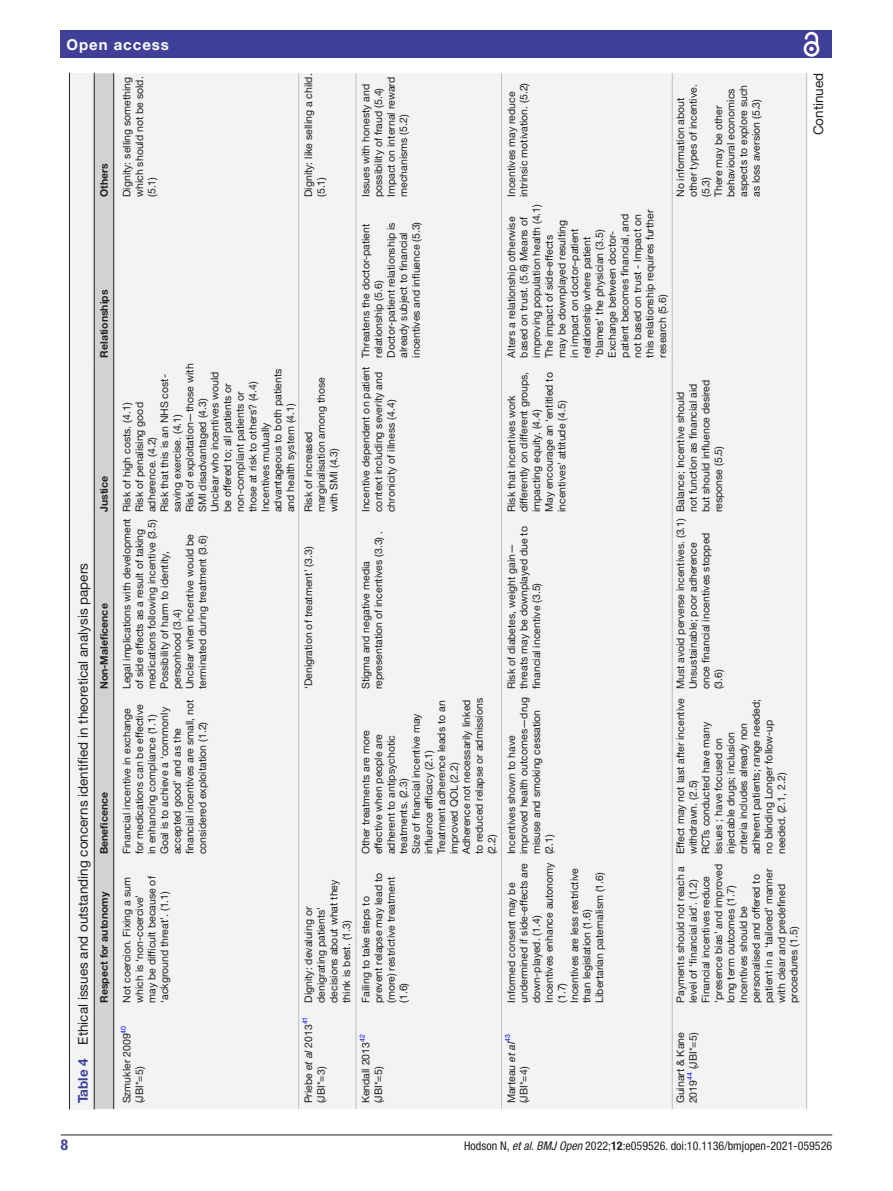
<style>
.page{position:relative;width:893px;height:1191px;background:#fff}
.page>*{position:absolute;margin:0;border:0;box-sizing:border-box;transform-origin:0 0}
.t1{font:700 15px "Helvetica Neue LT Std";letter-spacing:.065em;color:#fff}
.t2{font:700 condensed 15px "Helvetica Neue LT Std";color:#414099}
.t3{font:13.5px "Helvetica Neue LT Std";color:#231f20}
.t4{font:condensed 12px "Helvetica Neue LT Std";color:#231f20}
.t5{font:10.5px/12.6px "Helvetica Neue LT Std";color:#231f20}
.t6{font:700 10.5px "Helvetica Neue LT Std";color:#231f20}
.t7{font:6.9px "Helvetica Neue LT Std";color:#00f}
.s1{font-weight:700;color:#414099}
.s2{font-style:italic}
.s3{font-weight:700}
</style>
<div class="page">
<hr style="left:61px;top:1134px;width:771px;height:1px;background:#231f20">
<div style="left:61px;top:31px;width:771px;height:27px;background:#414099"></div>
<svg style="left:803px;top:31px;width:17px;height:26px"></svg>
<div style="left:70px;top:73px;width:737px;height:1036px;background:#f2f3f4"></div>
<hr style="left:69px;top:73px;width:1px;height:1036px;background:#231f20">
<hr style="left:298px;top:1008px;width:1px;height:101px;background:#bcbdc0">
<hr style="left:298px;top:860px;width:1px;height:148px;background:#bcbdc0">
<hr style="left:298px;top:695px;width:1px;height:165px;background:#bcbdc0">
<hr style="left:298px;top:518px;width:1px;height:177px;background:#bcbdc0">
<hr style="left:298px;top:363px;width:1px;height:155px;background:#bcbdc0">
<hr style="left:298px;top:203px;width:1px;height:160px;background:#bcbdc0">
<hr style="left:298px;top:73px;width:1px;height:130px;background:#bcbdc0">
<hr style="left:356px;top:1008px;width:1px;height:101px;background:#bcbdc0">
<hr style="left:501px;top:1008px;width:1px;height:101px;background:#bcbdc0">
<hr style="left:356px;top:860px;width:1px;height:148px;background:#bcbdc0">
<hr style="left:501px;top:860px;width:1px;height:148px;background:#bcbdc0">
<hr style="left:356px;top:695px;width:1px;height:165px;background:#bcbdc0">
<hr style="left:501px;top:695px;width:1px;height:165px;background:#bcbdc0">
<hr style="left:356px;top:518px;width:1px;height:177px;background:#bcbdc0">
<hr style="left:501px;top:518px;width:1px;height:177px;background:#bcbdc0">
<hr style="left:356px;top:363px;width:1px;height:155px;background:#bcbdc0">
<hr style="left:501px;top:363px;width:1px;height:155px;background:#bcbdc0">
<hr style="left:356px;top:203px;width:1px;height:160px;background:#bcbdc0">
<hr style="left:501px;top:203px;width:1px;height:160px;background:#bcbdc0">
<hr style="left:356px;top:73px;width:1px;height:130px;background:#bcbdc0">
<hr style="left:501px;top:73px;width:1px;height:130px;background:#bcbdc0">
<svg style="left:94px;top:72px;width:20px;height:1038px;background:#b2b2b4"></svg>
<hr style="left:672px;top:1008px;width:1px;height:101px;background:#bcbdc0">
<hr style="left:672px;top:860px;width:1px;height:148px;background:#bcbdc0">
<hr style="left:672px;top:695px;width:1px;height:165px;background:#bcbdc0">
<hr style="left:672px;top:518px;width:1px;height:177px;background:#bcbdc0">
<hr style="left:672px;top:363px;width:1px;height:155px;background:#bcbdc0">
<hr style="left:672px;top:203px;width:1px;height:160px;background:#bcbdc0">
<hr style="left:672px;top:73px;width:1px;height:130px;background:#bcbdc0">
<hr style="left:806px;top:1008px;width:1px;height:101px;background:#bcbdc0">
<hr style="left:806px;top:860px;width:1px;height:148px;background:#bcbdc0">
<hr style="left:806px;top:695px;width:1px;height:165px;background:#bcbdc0">
<hr style="left:806px;top:518px;width:1px;height:177px;background:#bcbdc0">
<hr style="left:806px;top:363px;width:1px;height:155px;background:#bcbdc0">
<hr style="left:806px;top:203px;width:1px;height:160px;background:#bcbdc0">
<hr style="left:806px;top:73px;width:1px;height:130px;background:#bcbdc0">
<h1 class="t1" style="left:66px;top:35px;width:104px">Open access</h1>
<p class="t6" style="left:97px;top:197px;width:35px;rotate:-90deg">Others</p>
<p class="t6" style="left:97px;top:357px;width:70px;rotate:-90deg">Relationships</p>
<p class="t6" style="left:97px;top:512px;width:38px;rotate:-90deg">Justice</p>
<p class="t3" style="left:75px;top:1103px;width:542px;rotate:-90deg"><span class="s1">Table 4</span> Ethical issues and outstanding concerns identified in theoretical analysis papers</p>
<p class="t6" style="left:97px;top:689px;width:87px;rotate:-90deg">Non-Maleficence</p>
<p class="t6" style="left:97px;top:854px;width:64px;rotate:-90deg">Beneficence</p>
<p class="t6" style="left:97px;top:1002px;width:113px;rotate:-90deg">Respect for autonomy</p>
<p class="t5" style="left:120px;top:197px;width:122px;text-align:justify;rotate:-90deg">Dignity: selling something which should not be sold. (5.1)</p>
<p class="t5" style="left:302px;top:197px;width:125px;rotate:-90deg">Dignity: like selling a child. (5.1)</p>
<p class="t5" style="left:359px;top:197px;width:121px;rotate:-90deg">Issues with honesty and possibility of fraud (5.4)<br>Impact on internal reward mechanisms (5.2)</p>
<p class="t5" style="left:120px;top:512px;width:150px;rotate:-90deg">Risk of high costs. (4.1)<br>Risk of penalising good adherence. (4.2)<br>Risk that this is an NHS cost&shy;saving exercise. (4.1)<br>Risk of exploitation—those with<br>SMI disadvantaged (4.3)<br>Unclear who incentives would be offered to; all patients or non-compliant patients or those at risk to others? (4.4)<br>Incentives mutually advantageous to both patients and health system (4.1)</p>
<p class="t5" style="left:120px;top:689px;width:172px;rotate:-90deg">Legal implications with development of side effects as a result of taking medications following incentive (3.5)<br>Possibility of harm to identity, personhood (3.4)<br>Unclear when incentive would be terminated during treatment (3.6)</p>
<p class="t5" style="left:120px;top:854px;width:156px;rotate:-90deg">Financial incentive in exchange for medications can be effective in enhancing compliance (1.1)<br>Goal is to achieve a ‘commonly accepted good’ and as the financial incentives are small, not considered exploitation (1.2)</p>
<p class="t5" style="left:302px;top:512px;width:137px;rotate:-90deg">Risk of increased marginalisation among those with SMI (4.3)</p>
<p class="t5" style="left:302px;top:689px;width:144px;rotate:-90deg">‘Denigration of treatment’ (3.3)</p>
<p class="t5" style="left:120px;top:1002px;width:128px;rotate:-90deg">Not coercion. Fixing a sum which is ‘non-coercive’ may be difficult because of ‘ackground threat’. (1.1)</p>
<p class="t5" style="left:302px;top:1002px;width:125px;rotate:-90deg">Dignity: devaluing or denigrating patients’ decisions about what they think is best. (1.3)</p>
<p class="t5" style="left:359px;top:357px;width:137px;rotate:-90deg">Threatens the doctor-patient relationship (5.6)<br>Doctor-patient relationship is already subject to financial incentives and influence (5.3)</p>
<p class="t5" style="left:359px;top:512px;width:147px;rotate:-90deg">Incentive dependent on patient context including severity and chronicity of illness (4.4)</p>
<p class="t5" style="left:359px;top:689px;width:160px;rotate:-90deg">Stigma and negative media representation of incentives (3.3) .</p>
<p class="t5" style="left:359px;top:854px;width:158px;rotate:-90deg">Other treatments are more effective when people are adherent to antipsychotic treatments. (2.3)<br>Size of financial incentive may influence efficacy (2.1)<br>Treatment adherence leads to an improved QOL (2.2)<br>Adherence not necessarily linked to reduced relapse or admissions (2.2)</p>
<p class="t5" style="left:359px;top:1002px;width:131px;rotate:-90deg">Failing to take steps to prevent relapse may lead to (more) restrictive treatment (1.6)</p>
<p class="t5" style="left:505px;top:197px;width:116px;rotate:-90deg">Incentives may reduce intrinsic motivation. (5.2)</p>
<p class="t5" style="left:505px;top:357px;width:155px;rotate:-90deg">Alters a relationship otherwise based on trust. (5.6) Means of improving population health (4.1)<br>The impact of side-effects<br>may be downplayed resulting<br>in impact on doctor–patient relationship where patient ‘blames’ the physician (3.5)<br>Exchange between doctor&shy;patient becomes financial, and not based on trust - Impact on this relationship requires further research (5.6)</p>
<p class="t5" style="left:505px;top:512px;width:142px;rotate:-90deg">Risk that incentives work differently on different groups, impacting equity. (4.4)<br>May encourage an ‘entitled to incentives’ attitude (4.5)</p>
<p class="t5" style="left:505px;top:689px;width:164px;rotate:-90deg">Risk of diabetes, weight gain— threats may be downplayed due to financial incentive (3.5)</p>
<p class="t5" style="left:505px;top:854px;width:159px;rotate:-90deg">Incentives shown to have improved health outcomes—drug misuse and smoking cessation (2.1)</p>
<p class="t5" style="left:505px;top:1002px;width:142px;rotate:-90deg">Informed consent may be undermined if side-effects are down-played. (1.4)<br>Incentives enhance autonomy (1.7)<br>Incentives are less restrictive than legislation (1.6)<br>Libertarian paternalism (1.6)</p>
<p class="t5" style="left:120px;top:1103px;width:79px;rotate:-90deg">Szmukler 2009<sup>40 </sup>(JBI*=5)</p>
<p class="t7" style="left:301px;top:1024px;width:9px;rotate:-90deg">41</p>
<p class="t5" style="left:302px;top:1103px;width:80px;rotate:-90deg">Priebe <span class="s2">et al</span> 2013</p>
<p class="t5" style="left:315px;top:1103px;width:38px;rotate:-90deg">(JBI*=3)</p>
<p class="t7" style="left:358px;top:1042px;width:9px;rotate:-90deg">42</p>
<p class="t5" style="left:359px;top:1103px;width:63px;rotate:-90deg">Kendall 2013</p>
<p class="t5" style="left:372px;top:1103px;width:38px;rotate:-90deg">(JBI*=5)</p>
<p class="t7" style="left:504px;top:1042px;width:9px;rotate:-90deg">43</p>
<p class="t5" style="left:505px;top:1103px;width:63px;rotate:-90deg">Marteau <span class="s2">et al</span></p>
<p class="t5" style="left:517px;top:1103px;width:38px;rotate:-90deg">(JBI*=4)</p>
<p class="t5" style="left:674px;top:197px;width:114px;rotate:-90deg">No information about other types of incentive. (5.3)<br>There may be other behavioural economics aspects to explore such as loss aversion (5.3)</p>
<p class="t3" style="left:810px;top:135px;width:64px;rotate:-90deg">Continued</p>
<p class="t5" style="left:674px;top:512px;width:134px;rotate:-90deg">Balance; Incentive should not function as financial aid but should influence desired response (5.5)</p>
<p class="t5" style="left:674px;top:689px;width:173px;rotate:-90deg">Must avoid perverse incentives. (3.1)<br>Unsustainable; poor adherence once financial incentives stopped (3.6)</p>
<p class="t5" style="left:674px;top:854px;width:158px;rotate:-90deg">Effect may not last after incentive withdrawn. (2.5)<br>RCTs conducted have many issues ; have focused on injectable drugs; inclusion criteria includes already non adherent patients; range needed; no blinding Longer follow-up needed. (2.1, 2.2)</p>
<p class="t5" style="left:674px;top:1002px;width:140px;rotate:-90deg">Payments should not reach a level of ‘financial aid’. (1.2)<br>Financial incentives reduce ‘presence bias’ and improved long term outcomes (1.7)<br>Incentives should be personalised and offered to patient in a ‘tailored’ manner with clear and predefined procedures (1.5)</p>
<p class="t5" style="left:674px;top:1103px;width:72px;rotate:-90deg">Guinart &amp; Kane<br>2019<sup>44</sup> (JBI*=5)</p>
<h1 class="t2" style="left:61px;top:1135px;width:9px">8</h1>
<p class="t4" style="left:464px;top:1138px;width:370px">Hodson N, <span class="s2">et al</span>. <span class="s2">BMJ Open</span> 2022;<span class="s3">12</span>:e059526. doi:10.1136/bmjopen-2021-059526</p>
</div>
